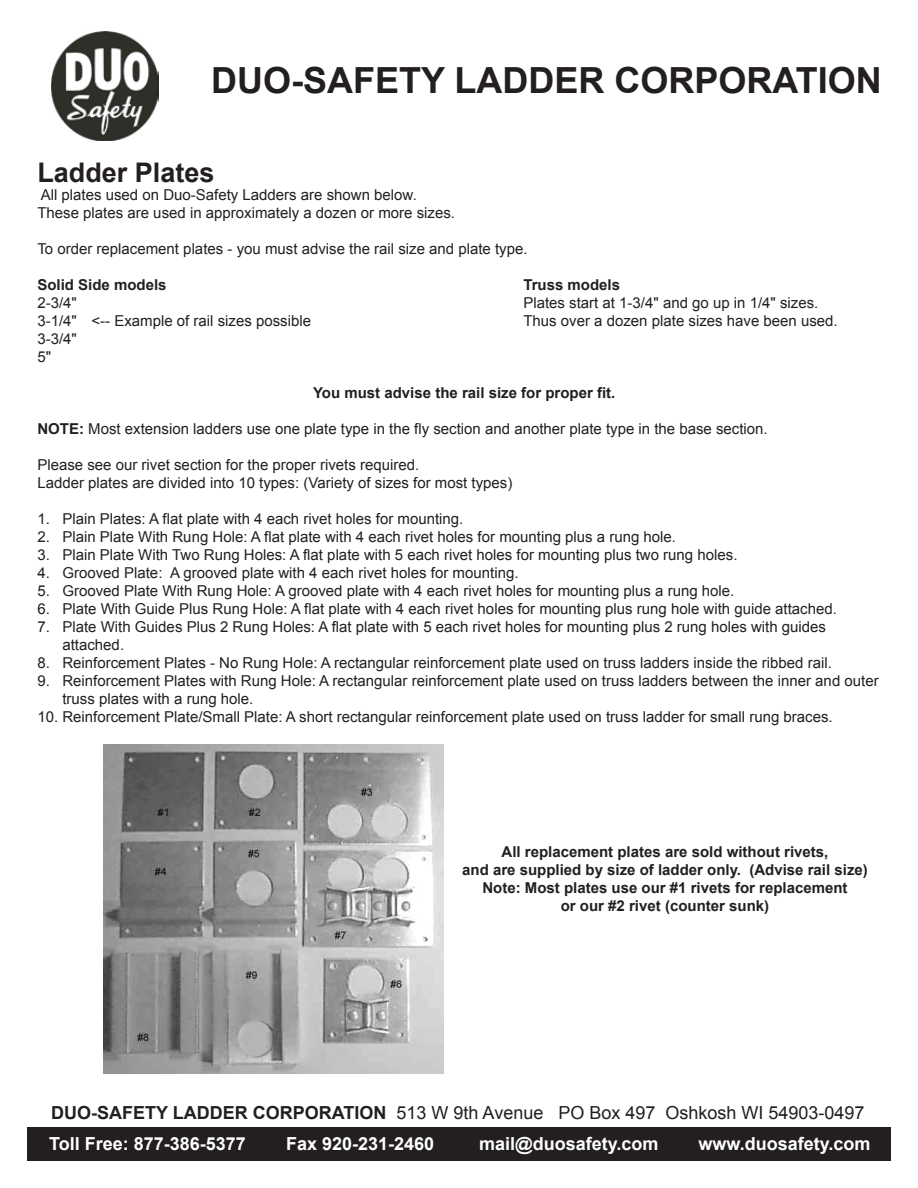
<style>
.page{position:relative;width:918px;height:1188px;background:#fff}
.page>*{position:absolute;margin:0;border:0;box-sizing:border-box;transform-origin:0 0}
.t1{font:700 36px "Arial";color:#231f20}
.t2{font:700 27px "Arial";color:#231f20}
.t3{font:18px/30.9px "Arial";color:#231f20}
.t4{font:700 18px "Arial";color:#fff}
.t5{font:15px/18px "Arial";color:#231f20}
.t6{font:700 15px/18px "Arial";color:#231f20;text-align:center}
.s1{font-weight:700}
.s2{font-weight:700;color:#fff}
</style>
<div class="page">
<div style="left:27px;top:1127px;width:864px;height:34px;background:#231f20"></div>
<img style="left:51px;top:32px;width:108px;height:109px">
<img style="left:104px;top:744px;width:340px;height:330px">
<h1 class="t1" style="left:211px;top:56px;width:672px">DUO-SAFETY LADDER CORPORATION</h1>
<h2 class="t2" style="left:37px;top:154px;width:179px">Ladder Plates</h2>
<p class="t5" style="left:37px;top:185px;width:419px">All plates used on Duo-Safety Ladders are shown below.<br>These plates are used in approximately a dozen or more sizes.</p>
<p class="t5" style="left:37px;top:239px;width:492px">To order replacement plates - you must advise the rail size and plate type.</p>
<p class="t6" style="left:37px;top:276px;width:131px">Solid Side models</p>
<p class="t6" style="left:523px;top:276px;width:98px">Truss models</p>
<p class="t5" style="left:37px;top:293px;width:41px">2-3/4"</p>
<p class="t5" style="left:523px;top:293px;width:296px">Plates start at 1-3/4" and go up in 1/4" sizes.</p>
<p class="t5" style="left:37px;top:311px;width:275px">3-1/4" &lt;-- Example of rail sizes possible</p>
<p class="t5" style="left:523px;top:311px;width:316px">Thus over a dozen plate sizes have been used.</p>
<p class="t5" style="left:37px;top:329px;width:41px">3-3/4"<br>5"</p>
<p class="t6" style="left:313px;top:384px;width:304px">You must advise the rail size for proper fit.</p>
<p class="t5" style="left:37px;top:419px;width:732px"><span class="s1">NOTE:</span> Most extension ladders use one plate type in the fly section and another plate type in the base section.</p>
<p class="t5" style="left:37px;top:455px;width:476px">Please see our rivet section for the proper rivets required.<br>Ladder plates are divided into 10 types: (Variety of sizes for most types)</p>
<p class="t5" style="left:37px;top:509px;width:428px">1. Plain Plates: A flat plate with 4 each rivet holes for mounting.</p>
<p class="t5" style="left:37px;top:527px;width:640px">2. Plain Plate With Rung Hole: A flat plate with 4 each rivet holes for mounting plus a rung hole.</p>
<p class="t5" style="left:37px;top:545px;width:702px">3. Plain Plate With Two Rung Holes: A flat plate with 5 each rivet holes for mounting plus two rung holes.</p>
<p class="t5" style="left:37px;top:563px;width:483px">4. Grooved Plate: A grooved plate with 4 each rivet holes for mounting.</p>
<p class="t5" style="left:37px;top:581px;width:699px">5. Grooved Plate With Rung Hole: A grooved plate with 4 each rivet holes for mounting plus a rung hole.</p>
<p class="t5" style="left:37px;top:599px;width:801px">6. Plate With Guide Plus Rung Hole: A flat plate with 4 each rivet holes for mounting plus rung hole with guide attached.</p>
<p class="t5" style="left:62px;top:617px;width:765px;text-indent:-25px">7. Plate With Guides Plus 2 Rung Holes: A flat plate with 5 each rivet holes for mounting plus 2 rung holes with guides attached.</p>
<p class="t5" style="left:37px;top:653px;width:796px">8. Reinforcement Plates - No Rung Hole: A rectangular reinforcement plate used on truss ladders inside the ribbed rail.</p>
<p class="t5" style="left:62px;top:671px;width:818px;text-indent:-25px">9. Reinforcement Plates with Rung Hole: A rectangular reinforcement plate used on truss ladders between the inner and outer truss plates with a rung hole.</p>
<p class="t5" style="left:37px;top:707px;width:797px">10. Reinforcement Plate/Small Plate: A short rectangular reinforcement plate used on truss ladder for small rung braces.</p>
<p class="t6" style="left:462px;top:843px;width:407px">All replacement plates are sold without rivets,<br>and are supplied by size of ladder only. (Advise rail size)<br>Note: Most plates use our #1 rivets for replacement<br>or our #2 rivet (counter sunk)</p>
<p class="t3" style="left:49px;top:1097px;width:817px"><span class="s1">DUO-SAFETY LADDER CORPORATION</span> 513 W 9th Avenue PO Box 497 Oshkosh WI 54903-0497<br><span class="s2">Toll Free: 877-386-5377</span></p>
<p class="t4" style="left:286px;top:1131px;width:150px">Fax 920-231-2460</p>
<p class="t4" style="left:479px;top:1131px;width:181px">mail@duosafety.com</p>
<p class="t4" style="left:698px;top:1131px;width:174px">www.duosafety.com</p>
</div>
